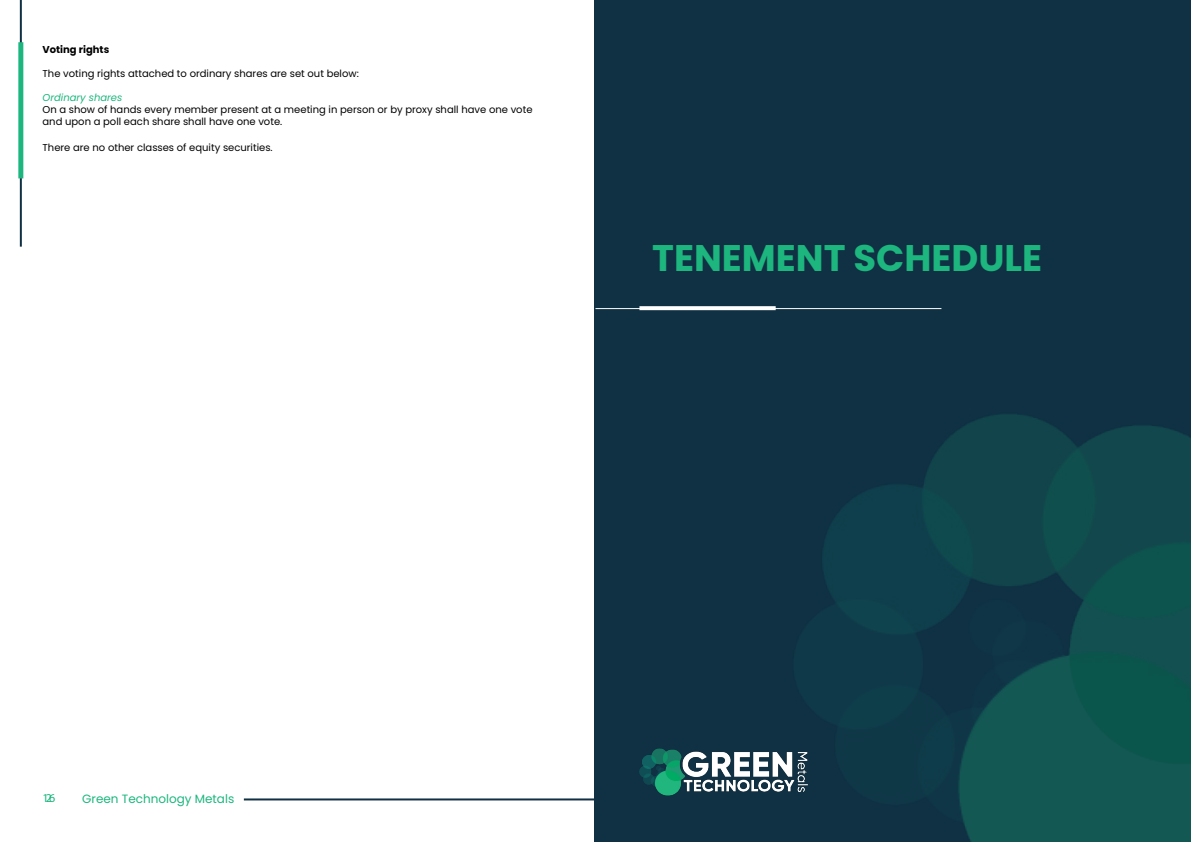
<style>
.page{position:relative;width:1191px;height:842px;background:#fff}
.page>*{position:absolute;margin:0;border:0;box-sizing:border-box;transform-origin:0 0}
.t1{font:700 37px "Poppins";color:#1cb67e}
.t2{font:12px "Poppins";color:#1cb67e}
.t3{font:12px "Myriad Pro";color:#1cb67e}
.t4{font:10px/12px "Poppins";color:#000}
.t5{font:italic 10px "Poppins";color:#1cb67e}
.t6{font:700 10px "Poppins";color:#000}
</style>
<div class="page">
<hr style="left:244px;top:798px;width:725px;height:2px;background:#0f3143">
<hr style="left:20px;top:0;width:2px;height:247px;background:#0f3143">
<div style="left:18px;top:42px;width:5px;height:136px;background:#1cb67e"></div>
<div style="left:594px;top:0;width:597px;height:842px;background:#0f3143"></div>
<img style="left:638px;top:306px;width:552px;height:536px">
<img style="left:638px;top:741px;width:184px;height:58px">
<hr style="left:595px;top:308px;width:346px;height:1px;background:#fff">
<svg style="left:639px;top:306px;width:136px;height:4px"></svg>
<p class="t6" style="left:43px;top:44px;width:68px">Voting rights</p>
<p class="t4" style="left:43px;top:68px;width:318px">The voting rights attached to ordinary shares are set out below:</p>
<p class="t5" style="left:43px;top:92px;width:81px">Ordinary shares</p>
<p class="t4" style="left:43px;top:104px;width:491px">On a show of hands every member present at a meeting in person or by proxy shall have one vote and upon a poll each share shall have one vote.</p>
<p class="t4" style="left:43px;top:142px;width:232px">There are no other classes of equity securities.</p>
<h1 class="t1" style="left:652px;top:236px;width:391px">TENEMENT SCHEDULE</h1>
<p class="t3" style="left:43px;top:790px;width:14px">126</p>
<p class="t2" style="left:82px;top:791px;width:154px">Green Technology Metals</p>
</div>
